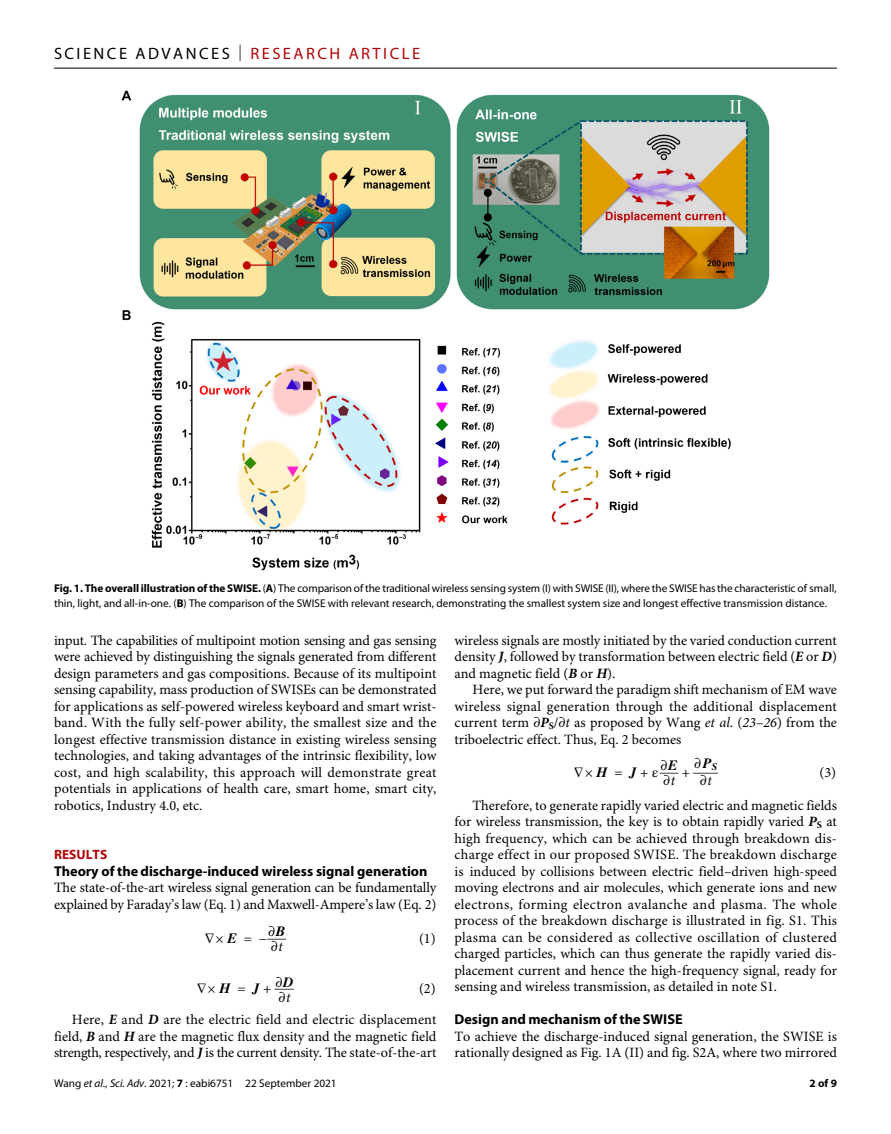
<style>
.page{position:relative;width:891px;height:1134px;background:#fff}
.page>*{position:absolute;margin:0;border:0;box-sizing:border-box;transform-origin:0 0}
.t1{font:16.5px "Myriad Pro";letter-spacing:.15em;color:#000}
.t2{font:14.25px/16.5px "Minion Pro";color:#000;text-align:justify}
.t3{font:700 14.25px "Myriad Pro";color:#000}
.t4{font:700 13.5px "Myriad Pro";color:#b10508}
.t5{font:11.25px/15px "Myriad Pro";color:#000}
.t6{font:700 11.25px "Myriad Pro";color:#000}
.s1{font-weight:300}
.s2{color:#b10508}
.s3{font-weight:700}
.s4{font-family:"STIX General";font-weight:700;font-style:italic}
.s5{font-family:"STIX General";font-size:9.3px}
.s6{font-style:italic}
.s7{font-weight:700;font-style:italic}
.s8{font-family:"STIX General"}
</style>
<div class="page">
<hr style="left:54px;top:68px;width:783px;height:1px;background:#000">
<img style="left:122px;top:90px;width:648px;height:480px">
<p class="t1" style="left:54px;top:40px;width:368px">SCIENCE ADVANCES <span class="s1">|</span> <span class="s2">RESEARCH ARTICLE</span></p>
<p class="t5" style="left:54px;top:581px;width:784px"><span class="s3">Fig. 1. The overall illustration of the SWISE.</span> (<span class="s3">A</span>) The comparison of the traditional wireless sensing system (I) with SWISE (II), where the SWISE has the characteristic of small, thin, light, and all-in-one. (<span class="s3">B</span>) The comparison of the SWISE with relevant research, demonstrating the smallest system size and longest effective transmission distance.</p>
<p class="t2" style="left:54px;top:633px;width:384px">input. The capabilities of multipoint motion sensing and gas sensing were achieved by distinguishing the signals generated from different design parameters and gas compositions. Because of its multipoint sensing capability, mass production of SWISEs can be demonstrated for applications as self-powered wireless keyboard and smart wrist&shy;band. With the fully self-power ability, the smallest size and the longest effective transmission distance in existing wireless sensing technologies, and taking advantages of the intrinsic flexibility, low cost, and high scalability, this approach will demonstrate great potentials in applications of health care, smart home, smart city, robotics, Industry 4.0, etc.</p>
<p class="t4" style="left:54px;top:844px;width:55px">RESULTS</p>
<p class="t3" style="left:54px;top:859px;width:375px">Theory of the discharge-induced wireless signal generation</p>
<p class="t2" style="left:54px;top:881px;width:384px">The state-of-the-art wireless signal generation can be fundamentally explained by Faraday’s law (Eq. 1) and Maxwell-Ampere’s law (Eq. 2)</p>
<p class="t2" style="left:205px;top:931px;width:83px">∇×<span class="s4">E</span> = − <span class="s5">─</span>∂<sup>B</sup></p>
<p class="t2" style="left:271px;top:940px;width:13px">∂<span class="s6">t</span></p>
<p class="t2" style="left:419px;top:931px;width:18px">(1)</p>
<p class="t2" style="left:197px;top:981px;width:99px">∇×<span class="s4">H</span> = <span class="s4">J</span>+ <span class="s5">─</span>∂<sup>D</sup></p>
<p class="t2" style="left:278px;top:990px;width:13px">∂<span class="s6">t</span></p>
<p class="t2" style="left:419px;top:981px;width:18px">(2)</p>
<p class="t2" style="left:54px;top:1013px;width:384px;text-indent:18px">Here, <span class="s7">E</span> and <span class="s7">D</span> are the electric field and electric displacement field, <span class="s7">B</span> and <span class="s7">H</span> are the magnetic flux density and the magnetic field strength, respectively, and <span class="s7">J</span> is the current density. The state-of-the-art</p>
<p class="t5" style="left:54px;top:1076px;width:284px">Wang <span class="s6">et al</span>., <span class="s6">Sci. Adv.</span> 2021; <span class="s3">7</span> : eabi6751 22 September 2021</p>
<p class="t2" style="left:454px;top:633px;width:384px">wireless signals are mostly initiated by the varied conduction current density <span class="s7">J</span>, followed by transformation between electric field (<span class="s7">E</span> or <span class="s7">D</span>) and magnetic field (<span class="s7">B</span> or <span class="s7">H</span>).</p>
<p class="t2" style="left:454px;top:683px;width:384px;text-indent:18px">Here, we put forward the paradigm shift mechanism of EM wave wireless signal generation through the additional displacement current term ∂<span class="s7">P</span><sub>S</sub>/∂<span class="s6">t</span> as proposed by Wang <span class="s6">et al</span>. (<span class="s6">23</span>–<span class="s6">26</span>) from the triboelectric effect. Thus, Eq. 2 becomes</p>
<p class="t2" style="left:574px;top:765px;width:146px">∇×<span class="s4">H</span> = <span class="s4">J</span>+<span class="s8">ε</span> <span class="s5">─</span>∂<sup>E</sup>+ <span class="s5">─</span></p>
<p class="t2" style="left:663px;top:774px;width:13px">∂<span class="s6">t</span></p>
<p class="t2" style="left:694px;top:756px;width:25px;line-height:17.1px;text-align:center">∂ <span class="s4">P</span><sub>S </sub>∂<span class="s6">t</span></p>
<p class="t2" style="left:820px;top:765px;width:18px">(3)</p>
<p class="t2" style="left:455px;top:798px;width:384px;text-indent:18px">Therefore, to generate rapidly varied electric and magnetic fields for wireless transmission, the key is to obtain rapidly varied <span class="s7">P</span><sub>S</sub> at high frequency, which can be achieved through breakdown dis&shy;charge effect in our proposed SWISE. The breakdown discharge is induced by collisions between electric field–driven high-speed moving electrons and air molecules, which generate ions and new electrons, forming electron avalanche and plasma. The whole process of the breakdown discharge is illustrated in fig. S1. This plasma can be considered as collective oscillation of clustered charged particles, which can thus generate the rapidly varied dis&shy;placement current and hence the high-frequency signal, ready for sensing and wireless transmission, as detailed in note S1.</p>
<p class="t3" style="left:455px;top:1008px;width:230px">Design and mechanism of the SWISE</p>
<p class="t2" style="left:455px;top:1029px;width:384px">To achieve the discharge-induced signal generation, the SWISE is rationally designed as Fig. 1A (II) and fig. S2A, where two mirrored</p>
<p class="t6" style="left:810px;top:1074px;width:29px">2 of 9</p>
</div>
